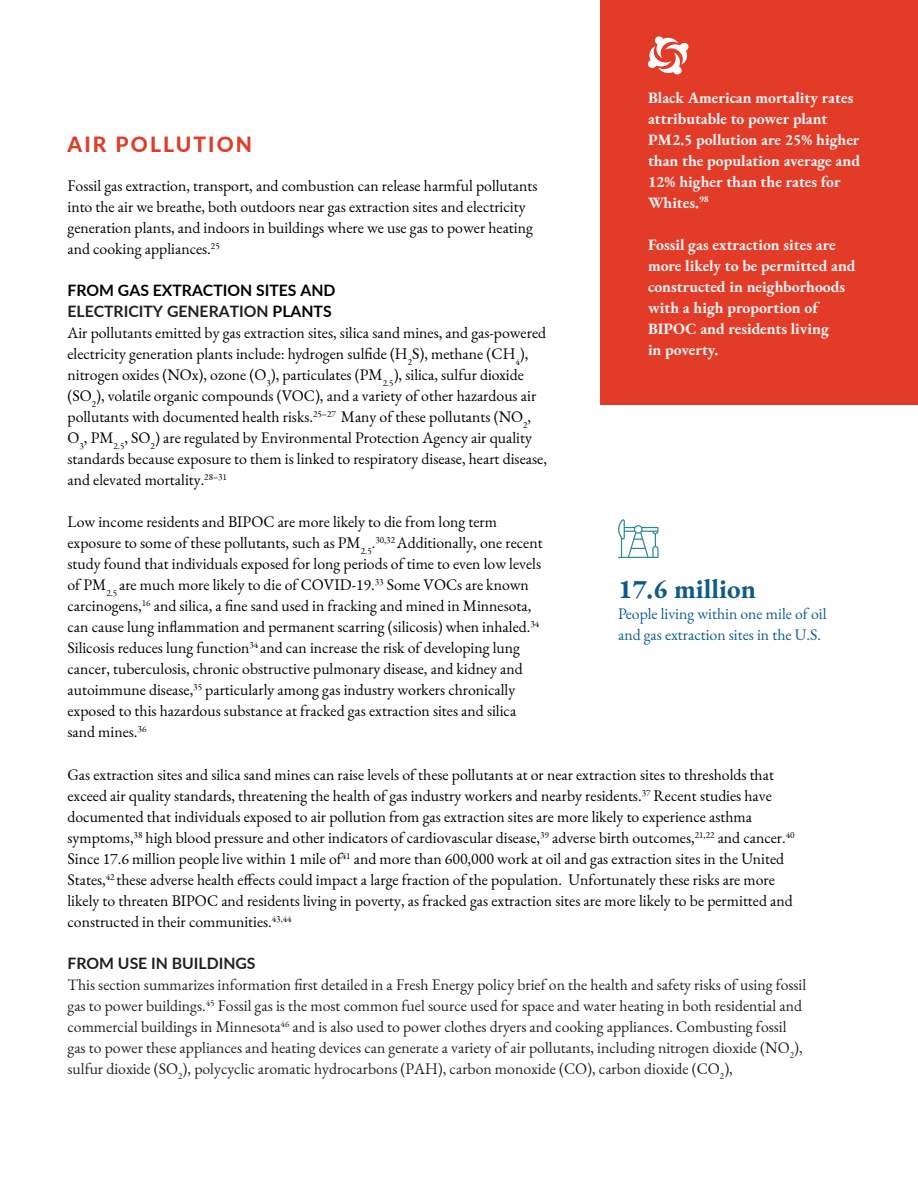
<style>
.page{position:relative;width:918px;height:1188px;background:#fff}
.page>*{position:absolute;margin:0;border:0;box-sizing:border-box;transform-origin:0 0}
.t1{font:700 27px "EB Garamond";color:#0c5989}
.Pull_Text_-_Align_Ri{font:800 21px "Lato";letter-spacing:.1em;color:#df3c2a}
.t2{font:15.75px/21px "EB Garamond";color:#000}
.t3{font:15.75px/21px "EB Garamond";color:#231f20}
.t4{font:700 15.75px/21px "EB Garamond";color:#f4f5f6}
.t5{font:15.75px/21px "EB Garamond";color:#0c5989}
.t6{font:700 15.75px "Lato";color:#231f20}
.t7{font:700 15.75px "Lato";color:#000}
.s1{color:#000}
</style>
<div class="page">
<div style="left:601px;top:0;width:317px;height:405px;background:#e23c29"></div>
<svg style="left:648px;top:36px;width:41px;height:39px"></svg>
<svg style="left:618px;top:519px;width:41px;height:39px"></svg>
<p class="Pull_Text_-_Align_Ri" style="left:68px;top:129px;width:186px">AIR POLLUTION</p>
<p class="t2" style="left:68px;top:176px;width:471px">Fossil gas extraction, transport, and combustion can release harmful pollutants into the air we breathe, both outdoors near gas extraction sites and electricity generation plants, and indoors in buildings where we use gas to power heating and cooking appliances.<sup>25</sup></p>
<p class="t7" style="left:68px;top:279px;width:269px">FROM GAS EXTRACTION SITES AND</p>
<p class="t6" style="left:68px;top:300px;width:266px">ELECTRICITY GENERATION <span class="s1">PLANTS</span></p>
<p class="t2" style="left:68px;top:323px;width:481px">Air pollutants emitted by gas extraction sites, silica sand mines, and gas-powered electricity generation plants include: hydrogen sulfide (H<sub>2</sub>S), methane (CH<sub>4</sub>), nitrogen oxides (NOx), ozone (O<sub>3</sub>), particulates (PM<sub>2.5</sub>), silica, sulfur dioxide (SO<sub>2</sub>), volatile organic compounds (VOC), and a variety of other hazardous air pollutants with documented health risks.<sup>25–27</sup> Many of these pollutants (NO<sub>2</sub>, O<sub>3</sub>, PM<sub>2.5</sub>, SO<sub>2</sub>) are regulated by Environmental Protection Agency air quality standards because exposure to them is linked to respiratory disease, heart disease, and elevated mortality.<sup>28–31</sup></p>
<p class="t2" style="left:68px;top:512px;width:477px">Low income residents and BIPOC are more likely to die from long term exposure to some of these pollutants, such as PM<sub>2.5</sub>.<sup>30,32</sup> Additionally, one recent study found that individuals exposed for long periods of time to even low levels of PM<sub>2.5</sub> are much more likely to die of COVID-19.<sup>33</sup> Some VOCs are known carcinogens,<sup>16</sup> and silica, a fine sand used in fracking and mined in Minnesota, can cause lung inflammation and permanent scarring (silicosis) when inhaled.<sup>34<br></sup>Silicosis reduces lung function<sup>34</sup> and can increase the risk of developing lung cancer, tuberculosis, chronic obstructive pulmonary disease, and kidney and autoimmune disease,<sup>35</sup> particularly among gas industry workers chronically exposed to this hazardous substance at fracked gas extraction sites and silica sand mines.<sup>36</sup></p>
<p class="t4" style="left:648px;top:87px;width:214px">Black American mortality rates attributable to power plant<br>PM2.5 pollution are 25% higher than the population average and<br>12% higher than the rates for<br>Whites.<sup>98</sup></p>
<p class="t4" style="left:648px;top:234px;width:209px">Fossil gas extraction sites are more likely to be permitted and constructed in neighborhoods with a high proportion of<br>BIPOC and residents living<br>in poverty.</p>
<h1 class="t1" style="left:618px;top:570px;width:139px">17.6 million</h1>
<p class="t5" style="left:618px;top:604px;width:210px">People living within one mile of oil and gas extraction sites in the U.S.</p>
<p class="t2" style="left:68px;top:764px;width:729px">Gas extraction sites and silica sand mines can raise levels of these pollutants at or near extraction sites to thresholds that exceed air quality standards, threatening the health of gas industry workers and nearby residents.<sup>37</sup> Recent studies have documented that individuals exposed to air pollution from gas extraction sites are more likely to experience asthma symptoms,<sup>38</sup> high blood pressure and other indicators of cardiovascular disease,<sup>39</sup> adverse birth outcomes,<sup>21,22</sup> and cancer.<sup>40<br></sup>Since 17.6 million people live within 1 mile of<sup>41</sup> and more than 600,000 work at oil and gas extraction sites in the United States,<sup>42</sup> these adverse health effects could impact a large fraction of the population. Unfortunately these risks are more likely to threaten BIPOC and residents living in poverty, as fracked gas extraction sites are more likely to be permitted and constructed in their communities.<sup>43,44</sup></p>
<p class="t6" style="left:68px;top:952px;width:190px">FROM USE IN BUILDINGS</p>
<p class="t3" style="left:68px;top:974px;width:740px">This section summarizes information first detailed in a Fresh Energy policy brief on the health and safety risks of using fossil gas to power buildings.<sup>45</sup> Fossil gas is the most common fuel source used for space and water heating in both residential and commercial buildings in Minnesota<sup>46</sup> and is also used to power clothes dryers and cooking appliances. Combusting fossil gas to power these appliances and heating devices can generate a variety of air pollutants, including nitrogen dioxide (NO<sub>2</sub>), sulfur dioxide (SO<sub>2</sub>), polycyclic aromatic hydrocarbons (PAH), carbon monoxide (CO), carbon dioxide (CO<sub>2</sub>),</p>
</div>
